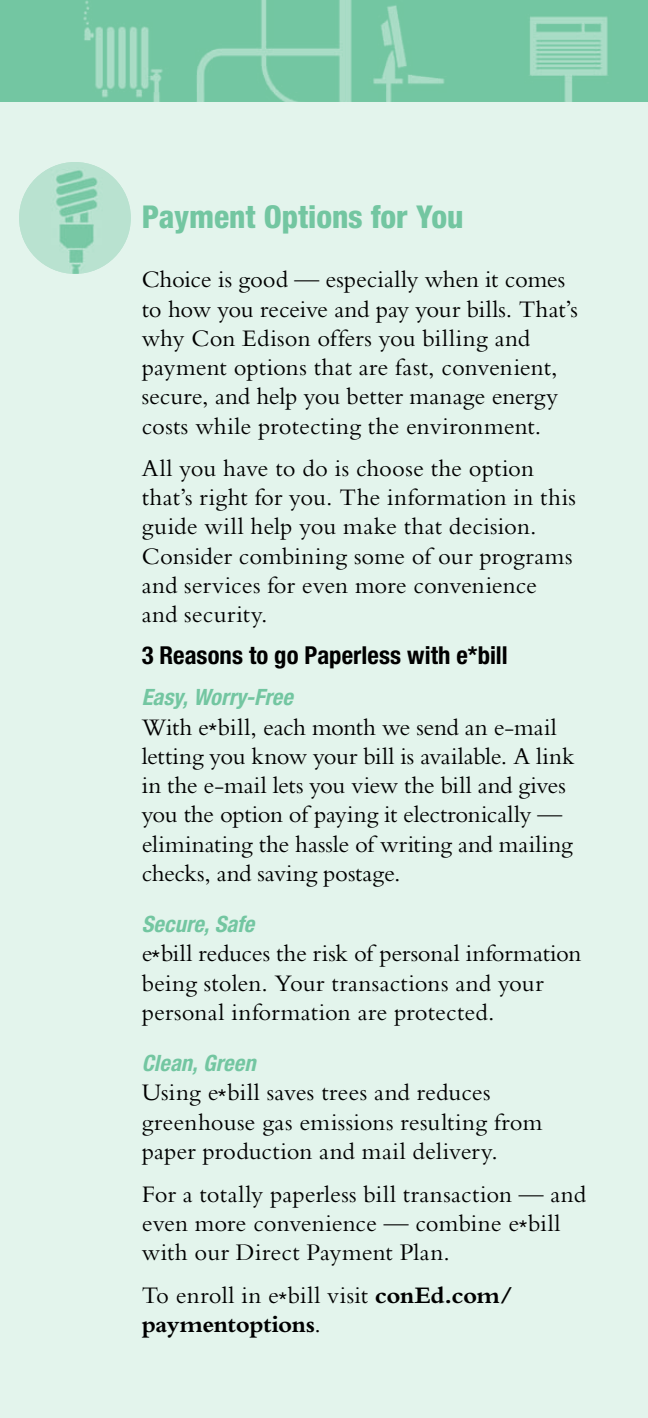
<style>
.page{position:relative;width:648px;height:1418px;background:#e3f4ec}
.page>*{position:absolute;margin:0;border:0;box-sizing:border-box;transform-origin:0 0}
.t1{font:800 condensed 31.5px "Helvetica Neue";letter-spacing:-.005em;color:#73c6a1}
.t2{font:24.75px/29.2px "Bembo";letter-spacing:.005em;color:#000}
.t3{font:700 24.75px/29.2px "Bembo";letter-spacing:-.015em;color:#000}
.t4{font:700 condensed 24.75px "Helvetica Neue";color:#000}
.t5{font:italic 700 condensed 22.5px "Helvetica Neue";letter-spacing:.005em;color:#73c6a1}
.s1{font-family:"Helvetica Neue"}
.s2{font-weight:400}
.s3{font-family:"Helvetica Neue";font-weight:400}
</style>
<div class="page">
<img style="left:19px;top:162px;width:112px;height:112px;border-radius:56px">
<img style="left:0;top:0;width:648px;height:101px">
<p class="t1" style="left:142px;top:197px;width:323px">Payment Options for You</p>
<p class="t2" style="left:142px;top:264px;width:438px">Choice is good — especially when it comes to how you receive and pay your bills. That’s why Con Edison offers you billing and payment options that are fast, convenient, secure, and help you better manage energy costs while protecting the environment.</p>
<p class="t2" style="left:142px;top:453px;width:436px">All you have to do is choose the option that’s right for you. The information in this guide will help you make that decision.<br>Consider combining some of our programs and services for even more convenience and security.</p>
<p class="t4" style="left:142px;top:640px;width:367px">3 Reasons to go Paperless with e*bill</p>
<p class="t5" style="left:142px;top:683px;width:153px">Easy, Worry-Free</p>
<p class="t2" style="left:142px;top:711px;width:434px">With e<span class="s1">*</span>bill, each month we send an e-mail letting you know your bill is available. A link in the e-mail lets you view the bill and gives you the option of paying it electronically — eliminating the hassle of writing and mailing checks, and saving postage.</p>
<p class="t5" style="left:142px;top:910px;width:114px">Secure, Safe</p>
<p class="t2" style="left:142px;top:938px;width:441px">e<span class="s1">*</span>bill reduces the risk of personal information being stolen. Your transactions and your personal information are protected.</p>
<p class="t5" style="left:142px;top:1049px;width:116px">Clean, Green</p>
<p class="t2" style="left:142px;top:1077px;width:402px">Using e<span class="s1">*</span>bill saves trees and reduces greenhouse gas emissions resulting from paper production and mail delivery.</p>
<p class="t2" style="left:142px;top:1178px;width:446px">For a totally paperless bill transaction — and even more convenience — combine e<span class="s1">*</span>bill with our Direct Payment Plan.</p>
<p class="t3" style="left:142px;top:1280px;width:373px"><span class="s2">To enroll in e</span><span class="s3">*</span><span class="s2">bill visit</span> conEd.com/ paymentoptions<span class="s2">.</span></p>
</div>
